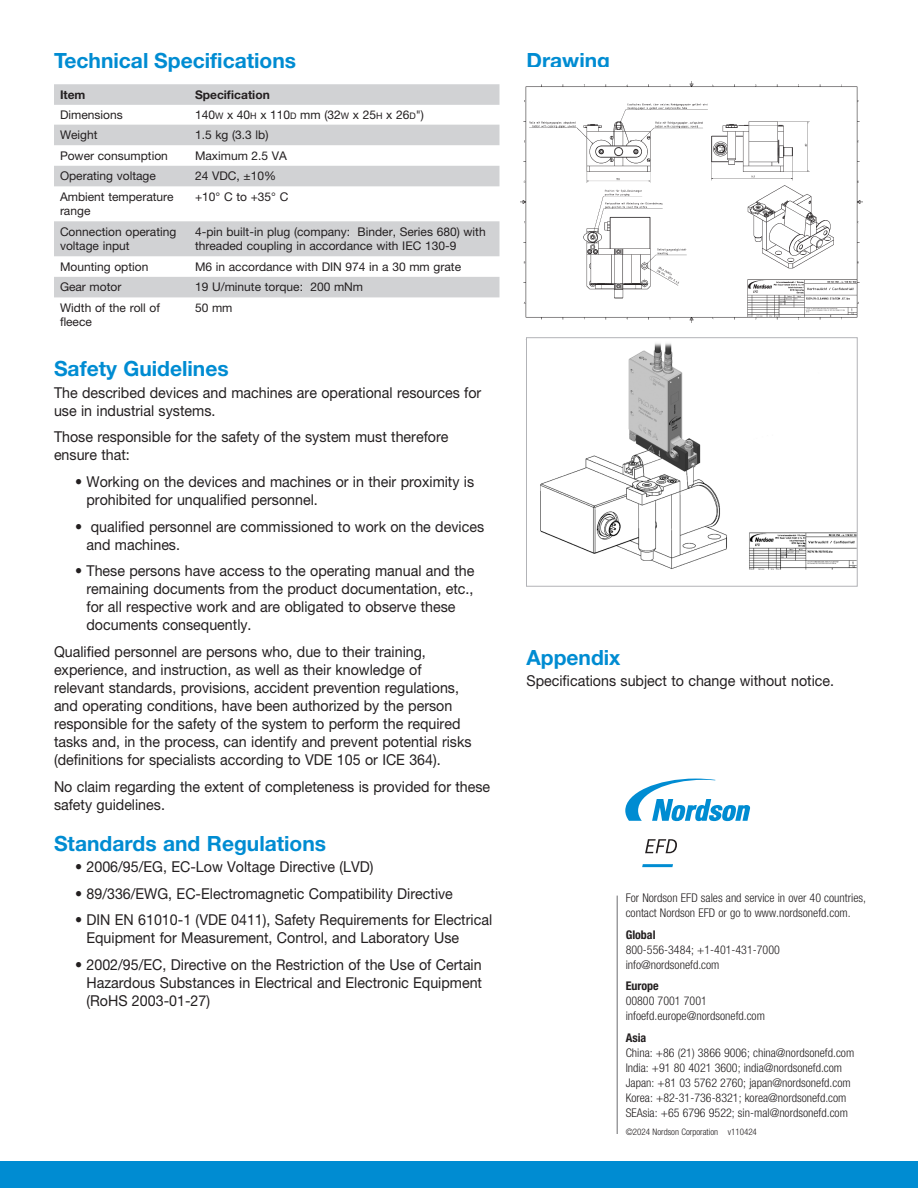
<style>
.page{position:relative;width:918px;height:1188px;background:#fff}
.page>*{position:absolute;margin:0;border:0;box-sizing:border-box;transform-origin:0 0}
.German_Datasheet_subhead{font:700 21px "Helvetica Neue LT Std";color:#008cd2}
.EFD-DataSheet-Head-Lev1-Helv75{font:700 21px "Helvetica Neue LT Pro";color:#008cd2}
.Blue_Subs{font:700 21px "Helvetica Neue LT Std";color:#008cd2}
.German_Body_text{font:15px/18px "Helvetica Neue LT Std";color:#231f20;scale:.95 1}
.EFD-CorpBlock-8L-Helv47{font:300 condensed 12px/15px "Helvetica Neue LT Pro";color:#231f20}
.Spec__Headline{font:12px/14.4px "Helvetica Neue LT Std";color:#231f20}
.EFD-DataSheet-TableText-8L-Helv55{font:12px "Helvetica Neue LT Pro";color:#231f20}
.EFD-DataSheet-TableText-8LB-Helv75{font:700 12px "Helvetica Neue LT Pro";color:#231f20}
.EFD-CorpBlock-6L-Helv47{font:300 condensed 9px "Helvetica Neue LT Pro";color:#231f20}
.s1{font-size:9px}
.s2{font-family:"Helvetica Neue LT Std"}
.s3{font-weight:700}
</style>
<div class="page">
<div style="left:0;top:1161px;width:918px;height:27px;background:#008cd2"></div>
<svg style="left:54px;top:84px;width:446px;height:213px;fill:#d1d2d4"></svg>
<img style="left:526px;top:337px;width:332px;height:239px">
<svg style="left:625px;top:779px;width:125px;height:42px"></svg>
<svg style="left:642px;top:864px;width:31px;height:3px"></svg>
<svg style="left:645px;top:839px;width:32px;height:14px"></svg>
<hr style="left:617px;top:896px;width:1px;height:238px;background:#6c6d70">
<img style="left:520px;top:81px;width:343px;height:242px">
<div style="left:526px;top:338px;width:331px;height:248px;border:1px solid #b2b3b7"></div>
<p class="EFD-DataSheet-Head-Lev1-Helv75" style="left:54px;top:47px;width:244px">Technical Specifications</p>
<p class="EFD-DataSheet-TableText-8LB-Helv75" style="left:60px;top:87px;width:27px">Item</p>
<p class="EFD-DataSheet-TableText-8LB-Helv75" style="left:195px;top:87px;width:76px">Specification</p>
<p class="Spec__Headline" style="left:60px;top:107px;width:64px">Dimensions</p>
<p class="EFD-DataSheet-TableText-8L-Helv55" style="left:195px;top:107px;width:231px">140<span class="s1">W</span> x 40<span class="s1">H</span> x 110<span class="s1">D</span> mm (32<span class="s1">W</span> x 25<span class="s1">H</span> x 26<span class="s1">D</span>")</p>
<p class="EFD-DataSheet-TableText-8L-Helv55" style="left:60px;top:128px;width:39px">Weight</p>
<p class="EFD-DataSheet-TableText-8L-Helv55" style="left:195px;top:128px;width:75px"><span class="s2">1.5 kg</span> (3.3 lb)</p>
<p class="Spec__Headline" style="left:60px;top:148px;width:109px">Power consumption</p>
<p class="Spec__Headline" style="left:195px;top:148px;width:94px">Maximum 2.5 VA</p>
<p class="Spec__Headline" style="left:60px;top:169px;width:97px">Operating voltage</p>
<p class="Spec__Headline" style="left:195px;top:169px;width:83px">24 VDC, ±10%</p>
<p class="Spec__Headline" style="left:60px;top:189px;width:115px">Ambient temperature range</p>
<p class="Spec__Headline" style="left:195px;top:189px;width:95px">+10° C to +35° C</p>
<p class="Spec__Headline" style="left:60px;top:224px;width:118px">Connection operating voltage input</p>
<p class="Spec__Headline" style="left:195px;top:224px;width:292px">4-pin built-in plug (company: Binder, Series 680) with threaded coupling in accordance with IEC 130-9</p>
<p class="Spec__Headline" style="left:60px;top:259px;width:90px">Mounting option</p>
<p class="Spec__Headline" style="left:195px;top:259px;width:268px">M6 in accordance with DIN 974 in a 30 mm grate</p>
<p class="Spec__Headline" style="left:60px;top:280px;width:63px">Gear motor</p>
<p class="Spec__Headline" style="left:195px;top:280px;width:170px">19 U/minute torque: 200 mNm</p>
<p class="Spec__Headline" style="left:60px;top:300px;width:102px">Width of the roll of fleece</p>
<p class="Spec__Headline" style="left:195px;top:300px;width:39px">50 mm</p>
<p class="Blue_Subs" style="left:54px;top:356px;width:176px">Safety Guidelines</p>
<p class="German_Body_text" style="left:54px;top:383px;width:451px">The described devices and machines are operational resources for use in industrial systems.</p>
<p class="German_Body_text" style="left:54px;top:428px;width:417px">Those responsible for the safety of the system must therefore ensure that:</p>
<p class="German_Body_text" style="left:86px;top:472px;width:410px;text-indent:-11px">• Working on the devices and machines or in their proximity is prohibited for unqualified personnel.</p>
<p class="German_Body_text" style="left:86px;top:517px;width:420px;text-indent:-11px">• qualified personnel are commissioned to work on the devices and machines.</p>
<p class="German_Body_text" style="left:86px;top:562px;width:410px;text-indent:-11px">• These persons have access to the operating manual and the remaining documents from the product documentation, etc., for all respective work and are obligated to observe these documents consequently.</p>
<p class="German_Body_text" style="left:54px;top:642px;width:441px">Qualified personnel are persons who, due to their training, experience, and instruction, as well as their knowledge of relevant standards, provisions, accident prevention regulations, and operating conditions, have been authorized by the person responsible for the safety of the system to perform the required tasks and, in the process, can identify and prevent potential risks (definitions for specialists according to VDE 105 or ICE 364).</p>
<p class="German_Body_text" style="left:54px;top:777px;width:461px">No claim regarding the extent of completeness is provided for these safety guidelines.</p>
<p class="German_Datasheet_subhead" style="left:54px;top:830px;width:274px">Standards and Regulations</p>
<p class="German_Body_text" style="left:75px;top:858px;width:316px">• 2006/95/EG, EC-Low Voltage Directive (LVD)</p>
<p class="German_Body_text" style="left:75px;top:884px;width:399px">• 89/336/EWG, EC-Electromagnetic Compatibility Directive</p>
<p class="German_Body_text" style="left:86px;top:911px;width:429px;text-indent:-11px">• DIN EN 61010-1 (VDE 0411), Safety Requirements for Electrical<br>Equipment for Measurement, Control, and Laboratory Use</p>
<p class="German_Body_text" style="left:86px;top:956px;width:418px;text-align:justify;text-indent:-11px">• 2002/95/EC, Directive on the Restriction of the Use of Certain Hazardous Substances in Electrical and Electronic Equipment (RoHS 2003-01-27)</p>
<p class="German_Datasheet_subhead" style="left:526px;top:47px;width:85px">Drawing</p>
<p class="German_Datasheet_subhead" style="left:526px;top:645px;width:96px">Appendix</p>
<p class="German_Body_text" style="left:526px;top:672px;width:325px">Specifications subject to change without notice.</p>
<p class="EFD-CorpBlock-8L-Helv47" style="left:626px;top:891px;width:242px">For Nordson EFD sales and service in over 40 countries, contact Nordson EFD or go to www.nordsonefd.com.</p>
<p class="EFD-CorpBlock-8L-Helv47" style="left:626px;top:927px;width:156px"><span class="s3">Global<br></span>800-556-3484; +1-401-431-7000 info@nordsonefd.com</p>
<p class="EFD-CorpBlock-8L-Helv47" style="left:626px;top:979px;width:141px"><span class="s3">Europe<br></span>00800 7001 7001 infoefd.europe@nordsonefd.com</p>
<p class="EFD-CorpBlock-8L-Helv47" style="left:626px;top:1030px;width:230px"><span class="s3">Asia<br></span>China: +86 (21) 3866 9006; china@nordsonefd.com India: +91 80 4021 3600; india@nordsonefd.com Japan: +81 03 5762 2760; japan@nordsonefd.com Korea: +82-31-736-8321; korea@nordsonefd.com SEAsia: +65 6796 9522; sin-mal@nordsonefd.com</p>
<p class="EFD-CorpBlock-6L-Helv47" style="left:626px;top:1126px;width:133px">©2024 Nordson Corporation v110424</p>
</div>
